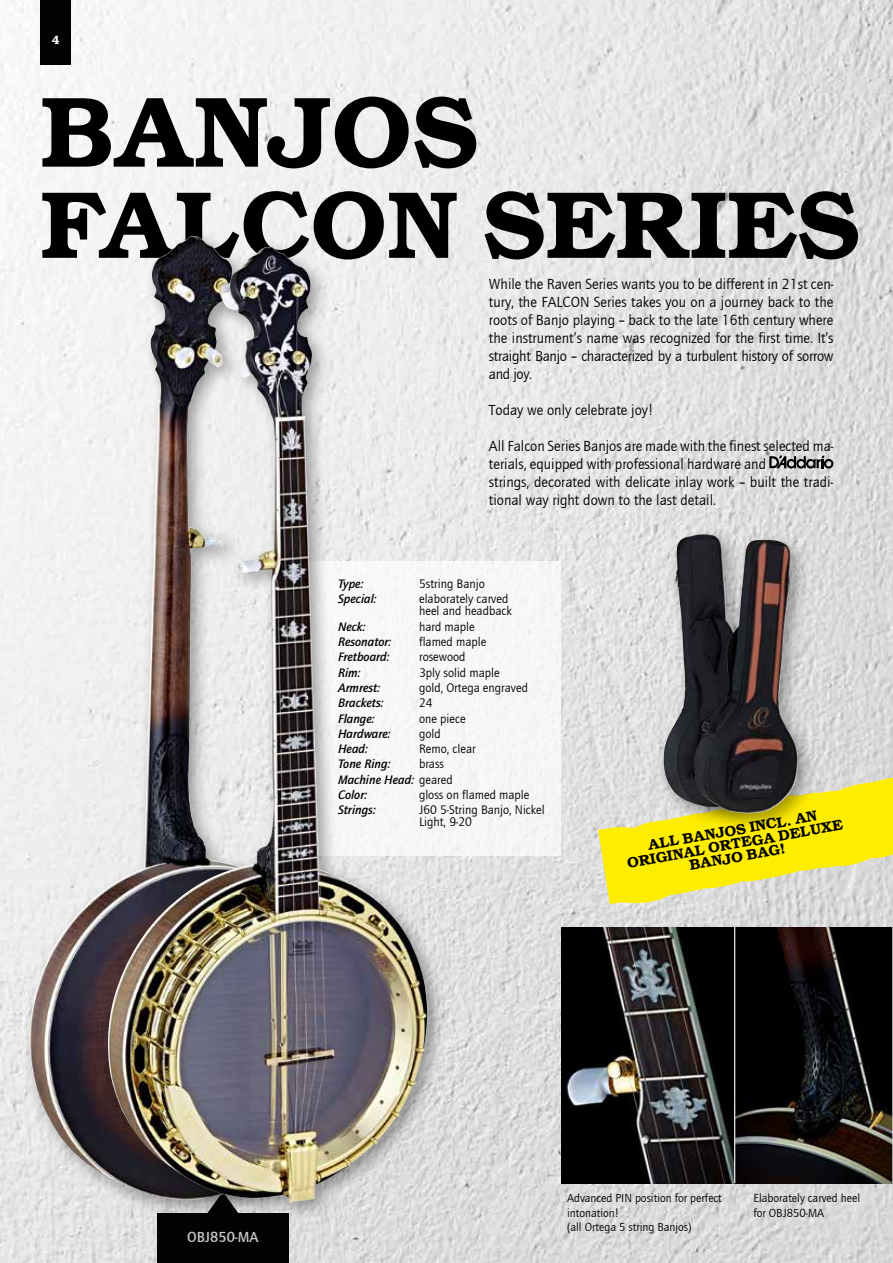
<style>
.page{position:relative;width:893px;height:1263px;background:#fff}
.page>*{position:absolute;margin:0;border:0;box-sizing:border-box;transform-origin:0 0}
.t1{font:600 102.6px "Bookman EF";color:#000}
.t2{font:600 97.5px "Bookman EF";color:#000}
.t3{font:15px/18px "Quay";color:#000;text-align:justify}
.t4{font:600 15px/13.5px "Bookman EF";color:#000;text-align:center}
.t5{font:700 15px "Quay";color:#c6c7c8}
.t6{font:12.75px/12px "Quay";color:#000}
.t7{font:italic 500 12.75px/15.3px "Quay Sans EF";color:#000}
.t8{font:12px/14.4px "Quay";color:#000}
.t9{font:600 12px "Bookman";color:#fff}
.s1{font-family:"Quay";font-weight:400;font-style:normal}
</style>
<div class="page">
<img style="left:0;top:0;width:893px;height:1263px">
<svg style="left:521px;top:730px;width:372px;height:257px;background:#e7e193"></svg>
<div style="left:655px;top:526px;width:132px;height:301px;background:#000;opacity:.35"></div>
<img style="left:664px;top:534px;width:22px;height:251px">
<div style="left:686px;top:532px;width:132px;height:301px;background:#000;opacity:.35"></div>
<img style="left:694px;top:540px;width:104px;height:273px">
<svg style="left:769px;top:456px;width:64px;height:12px"></svg>
<div style="left:157px;top:1213px;width:131px;height:50px;background:#030303"></div>
<div style="left:296px;top:562px;width:265px;height:294px;background:#f6f6f6"></div>
<div style="left:21px;top:228px;width:350px;height:992px;background:#000;opacity:.35"></div>
<img style="left:29px;top:236px;width:322px;height:965px">
<div style="left:100px;top:239px;width:347px;height:983px;background:#000;opacity:.35"></div>
<img style="left:222px;top:247px;width:53px;height:607px">
<img style="left:735px;top:927px;width:157px;height:256px">
<hr style="left:734px;top:927px;width:1px;height:256px;background:#d9dadb">
<svg style="left:561px;top:927px;width:173px;height:256px;background:#272728"></svg>
<hr style="left:892px;top:927px;width:1px;height:256px;background:#d9dadb">
<div style="left:40px;top:0;width:31px;height:64px;background:#030303"></div>
<p class="t9" style="left:52px;top:32px;width:9px">4</p>
<h1 class="t1" style="left:40px;top:74px;width:439px">BANJOS</h1>
<h2 class="t2" style="left:40px;top:169px;width:821px">FALCON SERIES</h2>
<p class="t3" style="left:489px;top:275px;width:346px">While the Raven Series wants you to be different in 21st cen&shy;tury, the FALCON Series takes you on a journey back to the roots of Banjo playing – back to the late 16th century where the instrument’s name was recognized for the first time. It’s straight Banjo – characterized by a turbulent history of sorrow and joy.</p>
<p class="t3" style="left:489px;top:401px;width:166px">Today we only celebrate joy!</p>
<p class="t3" style="left:489px;top:437px;width:346px;text-align:left">All Falcon Series Banjos are made with the finest selected ma&shy;terials, equipped with professional hardware and<br>strings, decorated with delicate inlay work – built the tradi&shy;tional way right down to the last detail.</p>
<p class="t7" style="left:338px;top:576px;width:27px">Type:</p>
<p class="t6" style="left:419px;top:578px;width:67px">5string Banjo</p>
<p class="t7" style="left:338px;top:592px;width:40px">Special:</p>
<p class="t6" style="left:419px;top:593px;width:94px">elaborately carved heel and headback</p>
<p class="t7" style="left:338px;top:619px;width:29px">Neck:</p>
<p class="t6" style="left:419px;top:621px;width:57px">hard maple</p>
<p class="t7" style="left:338px;top:634px;width:55px">Resonator:</p>
<p class="t6" style="left:419px;top:636px;width:69px">flamed maple</p>
<p class="t7" style="left:338px;top:650px;width:53px">Fretboard:</p>
<p class="t6" style="left:419px;top:651px;width:48px">rosewood</p>
<p class="t7" style="left:338px;top:665px;width:24px">Rim:</p>
<p class="t6" style="left:419px;top:666px;width:82px">3ply solid maple</p>
<p class="t7" style="left:338px;top:680px;width:44px">Armrest:</p>
<p class="t6" style="left:419px;top:682px;width:110px">gold, Ortega engraved</p>
<p class="t7" style="left:338px;top:695px;width:47px">Brackets:</p>
<p class="t6" style="left:419px;top:697px;width:15px">24</p>
<p class="t7" style="left:338px;top:711px;width:38px">Flange:</p>
<p class="t6" style="left:419px;top:712px;width:48px">one piece</p>
<p class="t7" style="left:338px;top:726px;width:54px">Hardware:</p>
<p class="t6" style="left:419px;top:728px;width:23px">gold</p>
<p class="t7" style="left:338px;top:741px;width:31px">Head:</p>
<p class="t6" style="left:419px;top:743px;width:58px">Remo, clear</p>
<p class="t7" style="left:338px;top:757px;width:54px">Tone Ring:</p>
<p class="t6" style="left:419px;top:758px;width:27px">brass</p>
<p class="t7" style="left:338px;top:772px;width:116px">Machine Head: <span class="s1">geared<br></span>Color:</p>
<p class="t6" style="left:419px;top:789px;width:112px">gloss on flamed maple</p>
<p class="t7" style="left:338px;top:803px;width:39px">Strings:</p>
<p class="t6" style="left:419px;top:804px;width:127px">J60 5-String Banjo, Nickel<br>Light, 9-20</p>
<p class="t4" style="left:624px;top:843px;width:220px;rotate:-10deg">ALL BANJOS INCL. AN<br>ORIGINAL ORTEGA DELUXE<br>BANJO BAG!</p>
<p class="t5" style="left:187px;top:1228px;width:73px">OBJ850-MA</p>
<p class="t8" style="left:567px;top:1191px;width:156px">Advanced PIN position for perfect intonation!<br>(all Ortega 5 string Banjos)</p>
<p class="t8" style="left:753px;top:1191px;width:108px">Elaborately carved heel for OBJ850-MA</p>
</div>
